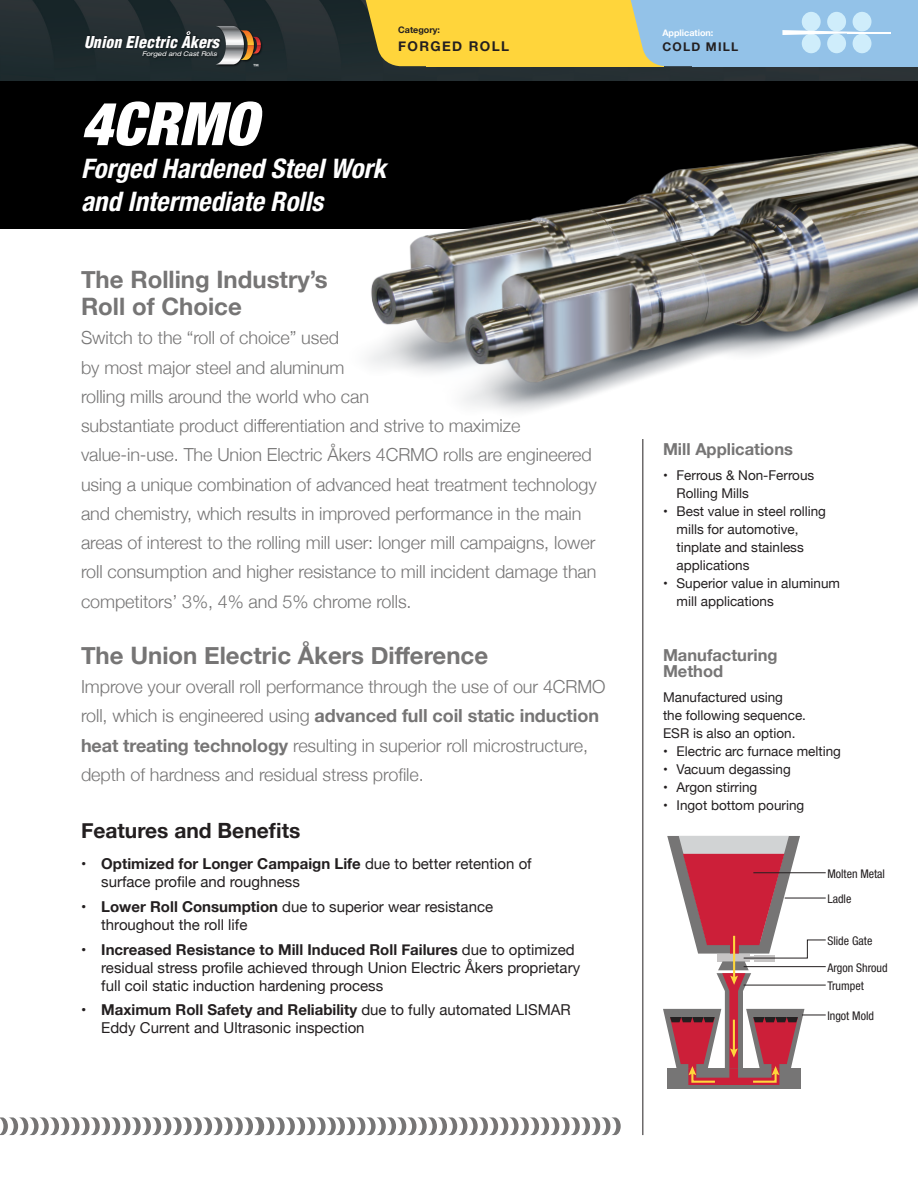
<style>
.page{position:relative;width:918px;height:1188px;background:#fff}
.page>*{position:absolute;margin:0;border:0;box-sizing:border-box;transform-origin:0 0}
.t1{font:italic 900 condensed 60px "Helvetica Neue";color:#fff}
.t2{font:italic 700 condensed 27px/33px "Helvetica Neue";color:#fff}
.sub{font:700 24px/27px "Helvetica Neue";color:#767575}
.Intro_Subhead{font:700 24px "Helvetica Neue";color:#767575}
.Subhead{font:700 21px "Helvetica Neue";color:#231f20}
.copy{font:300 18px/29.2px "Helvetica Neue";letter-spacing:-.005em;color:#767575}
.Basic_Subhead{font:700 16.5px/16.5px "Helvetica Neue";color:#767575}
.t3{font:italic 900 condensed 16.05px "Helvetica";color:#fff}
.t4{font:15px/18px "Helvetica Neue";color:#231f20}
.t5{font:13.5px/18px "Helvetica Neue";color:#231f20}
.t6{font:700 13.5px "Helvetica Neue";letter-spacing:.1em;color:#231f20}
.t7{font:condensed 12px/18.5px "Helvetica Neue";color:#231f20}
.t8{font:700 12px "Helvetica Neue";letter-spacing:.1em;color:#231f20}
.t9{font:700 9px "Helvetica Neue";color:#fff}
.t10{font:700 9px "Helvetica Neue";color:#231f20}
.t11{font:9px "Myriad Pro";color:#fff}
.t12{font:italic expanded 6.45px "Helvetica Neue";color:#fff}
.s1{font-weight:700}
</style>
<div class="page">
<div style="left:0;top:0;width:918px;height:229px;background:#000"></div>
<img style="left:368px;top:143px;width:550px;height:269px">
<img style="left:0;top:0;width:918px;height:81px">
<svg style="left:185px;top:30px;width:8px;height:2px"></svg>
<img style="left:82px;top:32px;width:131px;height:35px">
<img style="left:213px;top:24px;width:51px;height:43px">
<svg style="left:215px;top:26px;width:46px;height:38px;background:#766a61"></svg>
<hr style="left:643px;top:439px;width:1px;height:696px;background:#231f20">
<svg style="left:0;top:1117px;width:621px;height:18px"></svg>
<svg style="left:362px;top:0;width:64px;height:66px;background:#d1b238"></svg>
<div style="left:693px;top:0;width:225px;height:66px;background:#93c2e8"></div>
<div style="left:426px;top:0;width:237px;height:66px;background:#ffd53b"></div>
<svg style="left:630px;top:0;width:258px;height:66px"></svg>
<hr style="left:847px;top:32px;width:44px;height:1px;background:#fff">
<div style="left:667px;top:1068px;width:134px;height:21px;background:#767575"></div>
<svg style="left:663px;top:836px;width:163px;height:249px"></svg>
<hr style="left:753px;top:872px;width:73px;height:1px;background:#231f20">
<p class="t3" style="left:84px;top:32px;width:136px">Union Electric Akers</p>
<p class="t12" style="left:142px;top:50px;width:76px">Forged and Cast Rolls</p>
<p class="t11" style="left:253px;top:62px;width:7px">™</p>
<p class="t1" style="left:81px;top:87px;width:178px">4CRMO</p>
<p class="t2" style="left:81px;top:152px;width:306px">Forged Hardened Steel Work and Intermediate Rolls</p>
<p class="t10" style="left:398px;top:23px;width:43px">Category:</p>
<p class="t6" style="left:398px;top:36px;width:112px">FORGED ROLL</p>
<p class="sub" style="left:81px;top:267px;width:248px">The Rolling Industry’s<br>Roll of Choice</p>
<p class="copy" style="left:81px;top:322px;width:517px">Switch to the “roll of choice” used<br>by most major steel and aluminum<br>rolling mills around the world who can<br>substantiate product differentiation and strive to maximize value-in-use. The Union Electric Åkers 4CRMO rolls are engineered using a unique combination of advanced heat treatment technology and chemistry, which results in improved performance in the main areas of interest to the rolling mill user: longer mill campaigns, lower roll consumption and higher resistance to mill incident damage than competitors’ 3%, 4% and 5% chrome rolls.</p>
<p class="Intro_Subhead" style="left:81px;top:637px;width:409px">The Union Electric Åkers Difference</p>
<p class="copy" style="left:81px;top:671px;width:526px">Improve your overall roll performance through the use of our 4CRMO roll, which is engineered using <span class="s1">advanced full coil static induction heat treating technology</span> resulting in superior roll microstructure, depth of hardness and residual stress profile.</p>
<p class="Subhead" style="left:81px;top:814px;width:221px">Features and Benefits</p>
<p class="t4" style="left:101px;top:856px;width:432px;text-indent:-20px"><span class="s1">• Optimized for Longer Campaign Life</span> due to better retention of surface profile and roughness</p>
<p class="t4" style="left:101px;top:898px;width:393px;text-indent:-20px"><span class="s1">• Lower Roll Consumption</span> due to superior wear resistance throughout the roll life</p>
<p class="t4" style="left:101px;top:941px;width:480px;text-indent:-20px"><span class="s1">• Increased Resistance to Mill Induced Roll Failures</span> due to optimized residual stress profile achieved through Union Electric Åkers proprietary full coil static induction hardening process</p>
<p class="t4" style="left:101px;top:1002px;width:471px;text-indent:-20px"><span class="s1">• Maximum Roll Safety and Reliability</span> due to fully automated LISMAR<br>Eddy Current and Ultrasonic inspection</p>
<p class="t9" style="left:662px;top:26px;width:52px">Application:</p>
<p class="t8" style="left:662px;top:38px;width:77px">COLD MILL</p>
<p class="Basic_Subhead" style="left:663px;top:441px;width:132px">Mill Applications</p>
<p class="t5" style="left:677px;top:467px;width:139px;text-indent:-14px">• Ferrous &amp; Non-Ferrous<br>Rolling Mills</p>
<p class="t5" style="left:677px;top:503px;width:151px;text-indent:-14px">• Best value in steel rolling mills for automotive, tinplate and stainless applications</p>
<p class="t5" style="left:677px;top:575px;width:165px;text-indent:-14px">• Superior value in aluminum mill applications</p>
<p class="Basic_Subhead" style="left:663px;top:647px;width:116px">Manufacturing<br>Method</p>
<p class="t5" style="left:663px;top:689px;width:145px">Manufactured using<br>the following sequence.<br>ESR is also an option.</p>
<p class="t5" style="left:663px;top:743px;width:180px">• Electric arc furnace melting</p>
<p class="t5" style="left:663px;top:761px;width:129px">• Vacuum degassing</p>
<p class="t5" style="left:663px;top:779px;width:96px">• Argon stirring</p>
<p class="t5" style="left:663px;top:797px;width:143px">• Ingot bottom pouring</p>
<p class="t7" style="left:827px;top:865px;width:59px">Molten Metal</p>
<p class="t7" style="left:827px;top:890px;width:25px">Ladle</p>
<p class="t7" style="left:827px;top:932px;width:46px">Slide Gate</p>
<p class="t7" style="left:827px;top:958px;width:62px">Argon Shroud<br>Trumpet</p>
<p class="t7" style="left:827px;top:1007px;width:48px">Ingot Mold</p>
</div>
